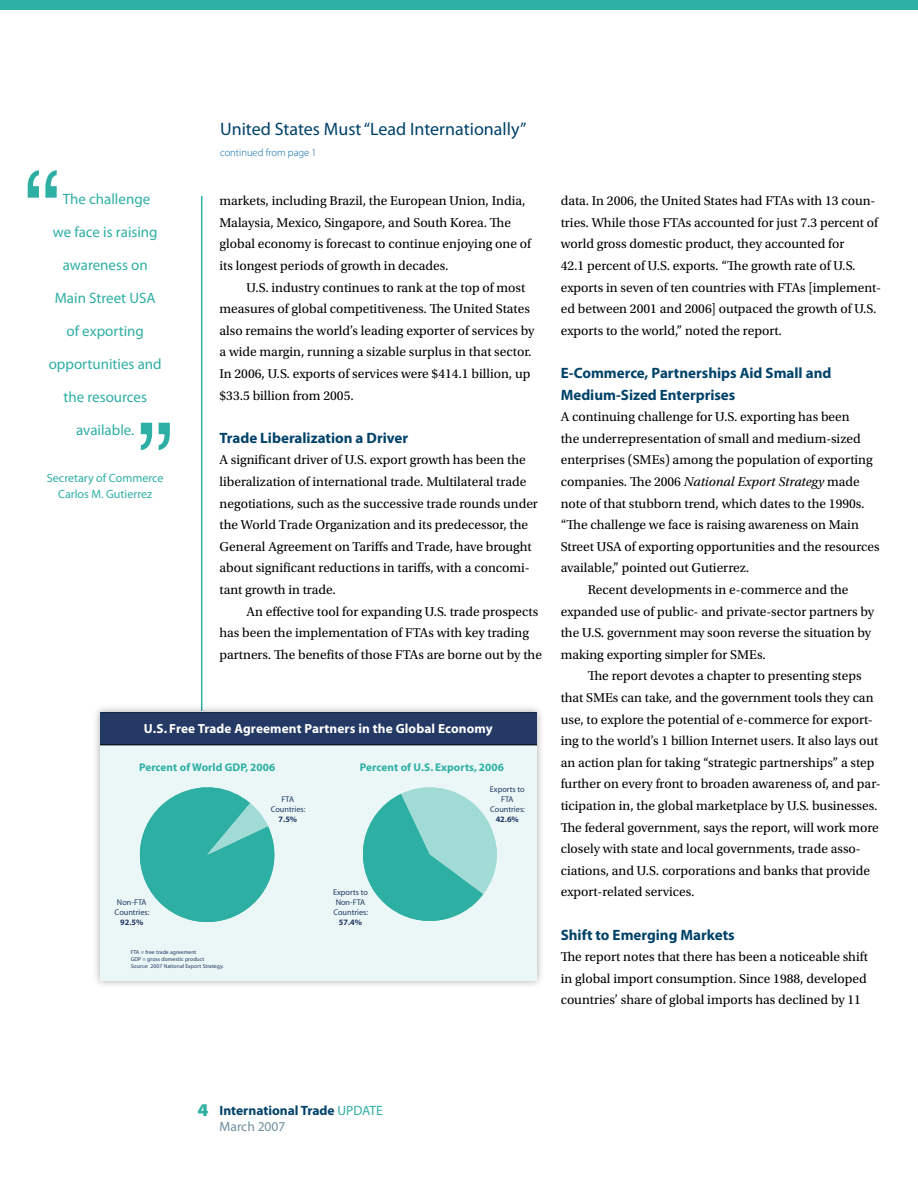
<style>
.page{position:relative;width:918px;height:1188px;background:#fff}
.page>*{position:absolute;margin:0;border:0;box-sizing:border-box;transform-origin:0 0}
.t1{font:108px "Helvetica";color:#2dafa4}
.t2{font:18px "Myriad Pro";color:#004269}
.t3{font:700 15px/21.6px "Myriad Pro";color:#004269}
.t4{font:15px "Myriad Pro";color:#2dafa4}
.t5{font:13.5px/21.6px "Utopia Std";color:#000}
.t6{font:italic 13.5px "Utopia Std";color:#000}
.t7{font:700 13.5px/16.2px "Myriad Pro";color:#004269}
.t8{font:700 13.2px "Myriad";letter-spacing:.01em;color:#fff}
.t9{font:12px/16.5px "Myriad Pro";color:#2dafa4;text-align:center}
.t10{font:700 11.1px "Myriad";letter-spacing:.01em;color:#2dafa4}
.t11{font:300 10.5px "Myriad Pro";color:#0067ab}
.t12{font:8.25px/9.9px "Myriad";color:#253965}
.t13{font:700 8.25px "Myriad";color:#253965}
.t14{font:5.7px/6.8px "Myriad";letter-spacing:.01em;color:#253965}
.s1{font-style:normal}
.s2{font-weight:400;color:#2dafa4}
.s3{font-weight:400;color:#708e9e}
</style>
<div class="page">
<div style="left:0;top:0;width:918px;height:10px;background:#2dafa4"></div>
<hr style="left:201px;top:196px;width:1px;height:515px;background:#2dafa4">
<div style="left:92px;top:703px;width:455px;height:287px;background:#000;opacity:.35"></div>
<div style="left:101px;top:745px;width:436px;height:235px;background:#eaf7f6"></div>
<div style="left:101px;top:712px;width:436px;height:33px;background:#253965"></div>
<svg style="left:139px;top:787px;width:136px;height:136px"></svg>
<svg style="left:362px;top:787px;width:135px;height:134px"></svg>
<h1 class="t1" style="left:24px;top:118px;width:37px">“</h1>
<p class="t4" style="left:63px;top:189px;width:89px">The challenge</p>
<p class="t4" style="left:53px;top:222px;width:106px">we face is raising</p>
<p class="t4" style="left:63px;top:255px;width:87px">awareness on</p>
<p class="t4" style="left:55px;top:288px;width:102px">Main Street USA</p>
<p class="t4" style="left:67px;top:321px;width:79px">of exporting</p>
<p class="t4" style="left:49px;top:354px;width:114px">opportunities and</p>
<p class="t4" style="left:63px;top:387px;width:85px">the resources</p>
<p class="t4" style="left:76px;top:420px;width:60px">available.</p>
<p class="t9" style="left:47px;top:469px;width:118px">Secretary of Commerce<br>Carlos M. Gutierrez</p>
<h1 class="t1" style="left:174px;top:502px;width:37px;rotate:-180deg">“</h1>
<h2 class="t2" style="left:220px;top:118px;width:308px">United States Must “Lead Internationally”</h2>
<p class="t11" style="left:220px;top:146px;width:98px">continued from page 1</p>
<p class="t5" style="left:220px;top:190px;width:313px">markets, including Brazil, the European Union, India, Malaysia, Mexico, Singapore, and South Korea. The global economy is forecast to continue enjoying one of its longest periods of growth in decades.</p>
<p class="t5" style="left:220px;top:277px;width:316px;text-indent:27px">U.S. industry continues to rank at the top of most measures of global competitiveness. The United States also remains the world’s leading exporter of services by a wide margin, running a sizable surplus in that sector.<br>In 2006, U.S. exports of services were $414.1 billion, up $33.5 billion from 2005.</p>
<p class="t3" style="left:220px;top:426px;width:190px">Trade Liberalization a Driver</p>
<p class="t5" style="left:220px;top:449px;width:320px">A significant driver of U.S. export growth has been the liberalization of international trade. Multilateral trade negotiations, such as the successive trade rounds under the World Trade Organization and its predecessor, the General Agreement on Tariffs and Trade, have brought about significant reductions in tariffs, with a concomi&shy;tant growth in trade.</p>
<p class="t5" style="left:220px;top:601px;width:324px;text-indent:27px">An effective tool for expanding U.S. trade prospects has been the implementation of FTAs with key trading partners. The benefits of those FTAs are borne out by the</p>
<p class="t8" style="left:144px;top:722px;width:351px">U.S. Free Trade Agreement Partners in the Global Economy</p>
<p class="t10" style="left:139px;top:762px;width:138px">Percent of World GDP, 2006</p>
<p class="t10" style="left:360px;top:762px;width:146px">Percent of U.S. Exports, 2006</p>
<p class="t12" style="left:115px;top:898px;width:36px">Non-FTA<br>Countries:</p>
<p class="t13" style="left:120px;top:918px;width:25px">92.5%</p>
<p class="t14" style="left:131px;top:949px;width:95px">FTA = free trade agreement<br>GDP = gross domestic product<br>Source: 2007 National Export Strategy.</p>
<p class="t12" style="left:271px;top:795px;width:36px;text-align:center">FTA<br>Countries:</p>
<p class="t13" style="left:279px;top:815px;width:20px">7.5%</p>
<p class="t12" style="left:333px;top:888px;width:37px">Exports to<br>Non-FTA<br>Countries:</p>
<p class="t13" style="left:339px;top:918px;width:25px">57.4%</p>
<p class="t12" style="left:490px;top:785px;width:37px;text-align:center">Exports to<br>FTA<br>Countries:</p>
<p class="t13" style="left:496px;top:815px;width:25px">42.6%</p>
<p class="t5" style="left:561px;top:190px;width:322px">data. In 2006, the United States had FTAs with 13 coun&shy;tries. While those FTAs accounted for just 7.3 percent of world gross domestic product, they accounted for<br>42.1 percent of U.S. exports. “The growth rate of U.S. exports in seven of ten countries with FTAs [implement&shy;ed between 2001 and 2006] outpaced the growth of U.S. exports to the world,” noted the report.</p>
<p class="t3" style="left:561px;top:362px;width:272px">E-Commerce, Partnerships Aid Small and<br>Medium-Sized Enterprises</p>
<p class="t5" style="left:561px;top:406px;width:291px">A continuing challenge for U.S. exporting has been</p>
<p class="t5" style="left:561px;top:428px;width:302px">the underrepresentation of small and medium-sized</p>
<p class="t5" style="left:561px;top:449px;width:313px">enterprises (SMEs) among the population of exporting</p>
<p class="t6" style="left:561px;top:474px;width:301px"><span class="s1">companies. The 2006</span> National Export Strategy <span class="s1">made</span></p>
<p class="t5" style="left:561px;top:493px;width:305px">note of that stubborn trend, which dates to the 1990s.</p>
<p class="t5" style="left:561px;top:514px;width:300px">“The challenge we face is raising awareness on Main</p>
<p class="t5" style="left:561px;top:536px;width:320px">Street USA of exporting opportunities and the resources</p>
<p class="t5" style="left:561px;top:557px;width:190px">available,” pointed out Gutierrez.</p>
<p class="t5" style="left:588px;top:579px;width:262px">Recent developments in e-commerce and the</p>
<p class="t5" style="left:561px;top:601px;width:315px">expanded use of public- and private-sector partners by</p>
<p class="t5" style="left:561px;top:622px;width:312px">the U.S. government may soon reverse the situation by</p>
<p class="t5" style="left:561px;top:644px;width:207px">making exporting simpler for SMEs.</p>
<p class="t5" style="left:588px;top:665px;width:275px">The report devotes a chapter to presenting steps</p>
<p class="t5" style="left:561px;top:687px;width:314px">that SMEs can take, and the government tools they can</p>
<p class="t5" style="left:561px;top:709px;width:314px">use, to explore the potential of e-commerce for export-</p>
<p class="t5" style="left:561px;top:730px;width:319px">ing to the world’s 1 billion Internet users. It also lays out</p>
<p class="t5" style="left:561px;top:752px;width:315px">an action plan for taking “strategic partnerships” a step</p>
<p class="t5" style="left:561px;top:773px;width:322px">further on every front to broaden awareness of, and par-</p>
<p class="t5" style="left:561px;top:795px;width:318px">ticipation in, the global marketplace by U.S. businesses.</p>
<p class="t5" style="left:561px;top:817px;width:320px">The federal government, says the report, will work more</p>
<p class="t5" style="left:561px;top:838px;width:302px">closely with state and local governments, trade asso-</p>
<p class="t5" style="left:561px;top:860px;width:311px">ciations, and U.S. corporations and banks that provide</p>
<p class="t5" style="left:561px;top:881px;width:135px">export-related services.</p>
<p class="t3" style="left:561px;top:923px;width:175px">Shift to Emerging Markets</p>
<p class="t5" style="left:561px;top:946px;width:309px;text-align:justify">The report notes that there has been a noticeable shift in global import consumption. Since 1988, developed countries’ share of global imports has declined by 11</p>
<p class="t7" style="left:220px;top:1102px;width:165px">International Trade <span class="s2">UPDATE<br></span><span class="s3">March 2007</span></p>
</div>
